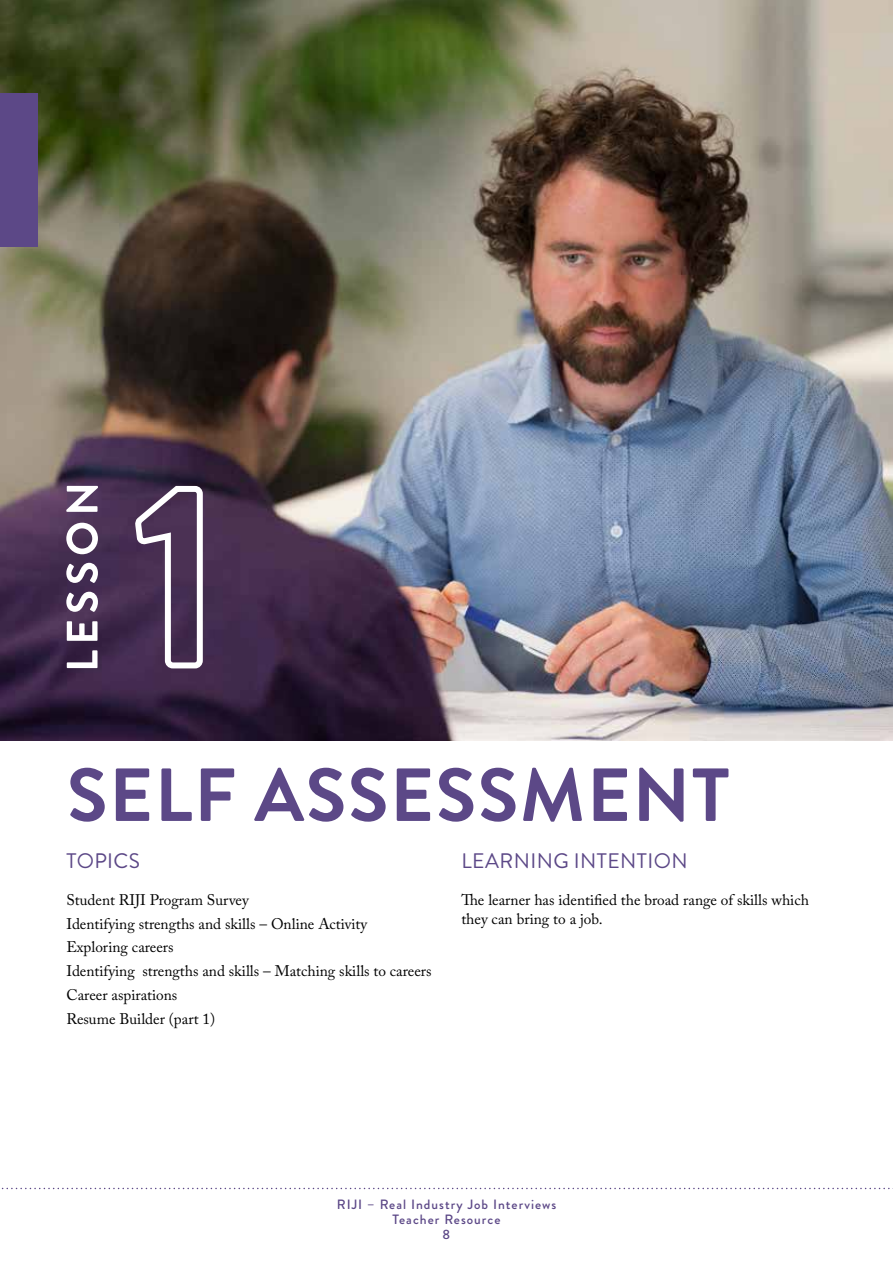
<style>
.page{position:relative;width:893px;height:1263px;background:#fff}
.page>*{position:absolute;margin:0;border:0;box-sizing:border-box;transform-origin:0 0}
.t1{font:700 75px "Brandon Grotesque";letter-spacing:.02em;color:#5c4887}
.t2{font:21px "Brandon Grotesque";letter-spacing:.02em;color:#5c4887}
.t3{font:15.3px/23.7px "Adobe Caslon Pro";color:#000}
.t4{font:500 13.5px/15px "Brandon Grotesque";letter-spacing:.075em;color:#5c4887;text-align:center}
</style>
<div class="page">
<svg style="left:1px;top:1188px;width:892px;height:1px"></svg>
<img style="left:0;top:0;width:893px;height:740px">
<svg style="left:136px;top:483px;width:70px;height:188px"></svg>
<svg style="left:66px;top:486px;width:32px;height:182px"></svg>
<div style="left:0;top:94px;width:38px;height:153px;background:#5c4887"></div>
<h1 class="t1" style="left:67px;top:743px;width:664px">SELF ASSESSMENT</h1>
<h2 class="t2" style="left:461px;top:847px;width:228px">LEARNING INTENTION</h2>
<p class="t3" style="left:461px;top:890px;width:349px;line-height:19.5px">The learner has identified the broad range of skills which they can bring to a job.</p>
<h2 class="t2" style="left:66px;top:847px;width:75px">TOPICS</h2>
<p class="t3" style="left:66px;top:888px;width:367px">Student RIJI Program Survey<br>Identifying strengths and skills – Online Activity Exploring careers<br>Identifying strengths and skills – Matching skills to careers Career aspirations<br>Resume Builder (part 1)</p>
<p class="t4" style="left:337px;top:1196px;width:221px">RIJI – Real Industry Job Interviews<br>Teacher Resource<br>8</p>
</div>
